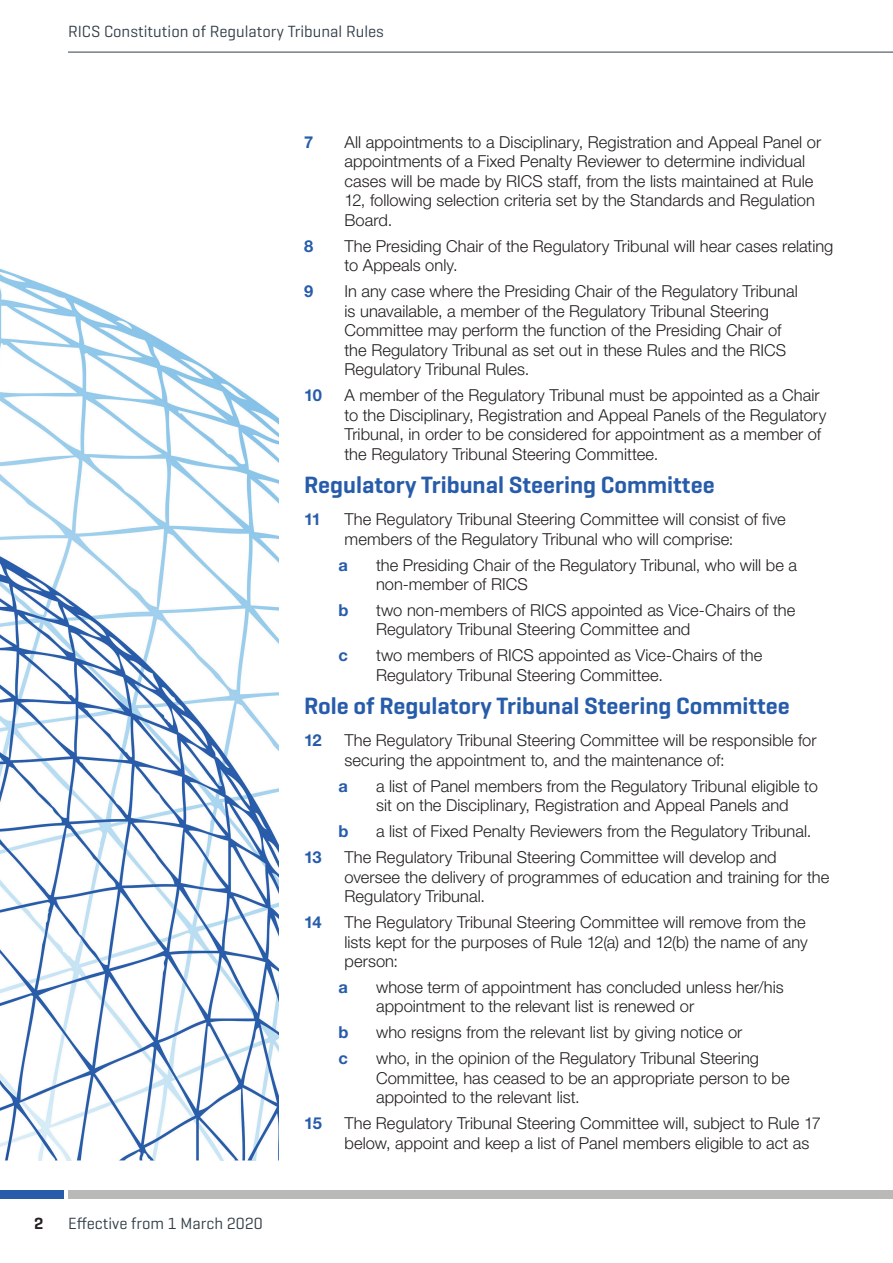
<style>
.page{position:relative;width:893px;height:1263px;background:#fff}
.page>*{position:absolute;margin:0;border:0;box-sizing:border-box;transform-origin:0 0}
.Heading_2{font:600 24px "Geogrotesque";color:#275caa}
.List_paragraph_level{font:300 16.5px/19.5px "Helvetica Neue LT Std";color:#231f20}
.Running_head_away_fr{font:16.5px "Geogrotesque";color:#313e48}
.List_paragraph_level-2{font:700 16.5px "Helvetica Neue LT Std";letter-spacing:-.035em;color:#275caa}
.Running_head_to_spin{font:16.5px "Geogrotesque";color:#313e48}
.t1{font:600 16.5px "Geogrotesque";color:#231f20}
</style>
<div class="page">
<img style="left:0;top:268px;width:279px;height:893px">
<hr style="left:68px;top:52px;width:825px;height:1px;background:#313e48">
<div style="left:0;top:1191px;width:64px;height:8px;background:#275caa"></div>
<div style="left:68px;top:1191px;width:825px;height:8px;background:#b9b9b8"></div>
<p class="Running_head_away_fr" style="left:68px;top:21px;width:317px">RICS Constitution of Regulatory Tribunal Rules</p>
<p class="t1" style="left:34px;top:1213px;width:11px">2</p>
<p class="Running_head_to_spin" style="left:68px;top:1213px;width:196px">Effective from 1 March 2020</p>
<p class="List_paragraph_level-2" style="left:304px;top:132px;width:11px">7</p>
<p class="List_paragraph_level" style="left:345px;top:132px;width:478px">All appointments to a Disciplinary, Registration and Appeal Panel or appointments of a Fixed Penalty Reviewer to determine individual cases will be made by RICS staff, from the lists maintained at Rule 12, following selection criteria set by the Standards and Regulation Board.</p>
<p class="List_paragraph_level-2" style="left:304px;top:236px;width:11px">8</p>
<p class="List_paragraph_level" style="left:345px;top:236px;width:490px">The Presiding Chair of the Regulatory Tribunal will hear cases relating to Appeals only.</p>
<p class="List_paragraph_level-2" style="left:304px;top:281px;width:11px">9</p>
<p class="List_paragraph_level" style="left:345px;top:281px;width:455px">In any case where the Presiding Chair of the Regulatory Tribunal is unavailable, a member of the Regulatory Tribunal Steering Committee may perform the function of the Presiding Chair of the Regulatory Tribunal as set out in these Rules and the RICS Regulatory Tribunal Rules.</p>
<p class="List_paragraph_level-2" style="left:304px;top:385px;width:19px">10</p>
<p class="List_paragraph_level" style="left:345px;top:385px;width:483px">A member of the Regulatory Tribunal must be appointed as a Chair to the Disciplinary, Registration and Appeal Panels of the Regulatory Tribunal, in order to be considered for appointment as a member of the Regulatory Tribunal Steering Committee.</p>
<p class="Heading_2" style="left:304px;top:470px;width:412px">Regulatory Tribunal Steering Committee</p>
<p class="List_paragraph_level-2" style="left:304px;top:509px;width:19px">11</p>
<p class="List_paragraph_level" style="left:345px;top:509px;width:443px">The Regulatory Tribunal Steering Committee will consist of five members of the Regulatory Tribunal who will comprise:</p>
<p class="List_paragraph_level-2" style="left:339px;top:554px;width:11px">a</p>
<p class="List_paragraph_level" style="left:376px;top:555px;width:423px">the Presiding Chair of the Regulatory Tribunal, who will be a non-member of RICS</p>
<p class="List_paragraph_level-2" style="left:339px;top:600px;width:12px">b</p>
<p class="List_paragraph_level" style="left:376px;top:600px;width:421px">two non-members of RICS appointed as Vice-Chairs of the<br>Regulatory Tribunal Steering Committee and</p>
<p class="List_paragraph_level-2" style="left:339px;top:645px;width:11px">c</p>
<p class="List_paragraph_level" style="left:376px;top:645px;width:388px">two members of RICS appointed as Vice-Chairs of the<br>Regulatory Tribunal Steering Committee.</p>
<p class="Heading_2" style="left:304px;top:691px;width:487px">Role of Regulatory Tribunal Steering Committee</p>
<p class="List_paragraph_level-2" style="left:304px;top:730px;width:19px">12</p>
<p class="List_paragraph_level" style="left:345px;top:730px;width:474px">The Regulatory Tribunal Steering Committee will be responsible for securing the appointment to, and the maintenance of:</p>
<p class="List_paragraph_level-2" style="left:339px;top:776px;width:11px">a</p>
<p class="List_paragraph_level" style="left:376px;top:776px;width:443px">a list of Panel members from the Regulatory Tribunal eligible to sit on the Disciplinary, Registration and Appeal Panels and</p>
<p class="List_paragraph_level-2" style="left:339px;top:821px;width:12px">b</p>
<p class="List_paragraph_level" style="left:376px;top:821px;width:437px">a list of Fixed Penalty Reviewers from the Regulatory Tribunal.</p>
<p class="List_paragraph_level-2" style="left:304px;top:847px;width:19px">13</p>
<p class="List_paragraph_level" style="left:345px;top:847px;width:486px">The Regulatory Tribunal Steering Committee will develop and oversee the delivery of programmes of education and training for the<br>Regulatory Tribunal.</p>
<p class="List_paragraph_level-2" style="left:304px;top:912px;width:19px">14</p>
<p class="List_paragraph_level" style="left:345px;top:912px;width:465px">The Regulatory Tribunal Steering Committee will remove from the lists kept for the purposes of Rule 12(a) and 12(b) the name of any person:</p>
<p class="List_paragraph_level-2" style="left:339px;top:977px;width:11px">a</p>
<p class="List_paragraph_level" style="left:376px;top:977px;width:409px">whose term of appointment has concluded unless her/his appointment to the relevant list is renewed or</p>
<p class="List_paragraph_level-2" style="left:339px;top:1022px;width:12px">b</p>
<p class="List_paragraph_level" style="left:376px;top:1022px;width:368px">who resigns from the relevant list by giving notice or</p>
<p class="List_paragraph_level-2" style="left:339px;top:1048px;width:11px">c</p>
<p class="List_paragraph_level" style="left:376px;top:1048px;width:415px">who, in the opinion of the Regulatory Tribunal Steering<br>Committee, has ceased to be an appropriate person to be appointed to the relevant list.</p>
<p class="List_paragraph_level-2" style="left:304px;top:1113px;width:19px">15</p>
<p class="List_paragraph_level" style="left:345px;top:1113px;width:478px">The Regulatory Tribunal Steering Committee will, subject to Rule 17 below, appoint and keep a list of Panel members eligible to act as</p>
</div>
